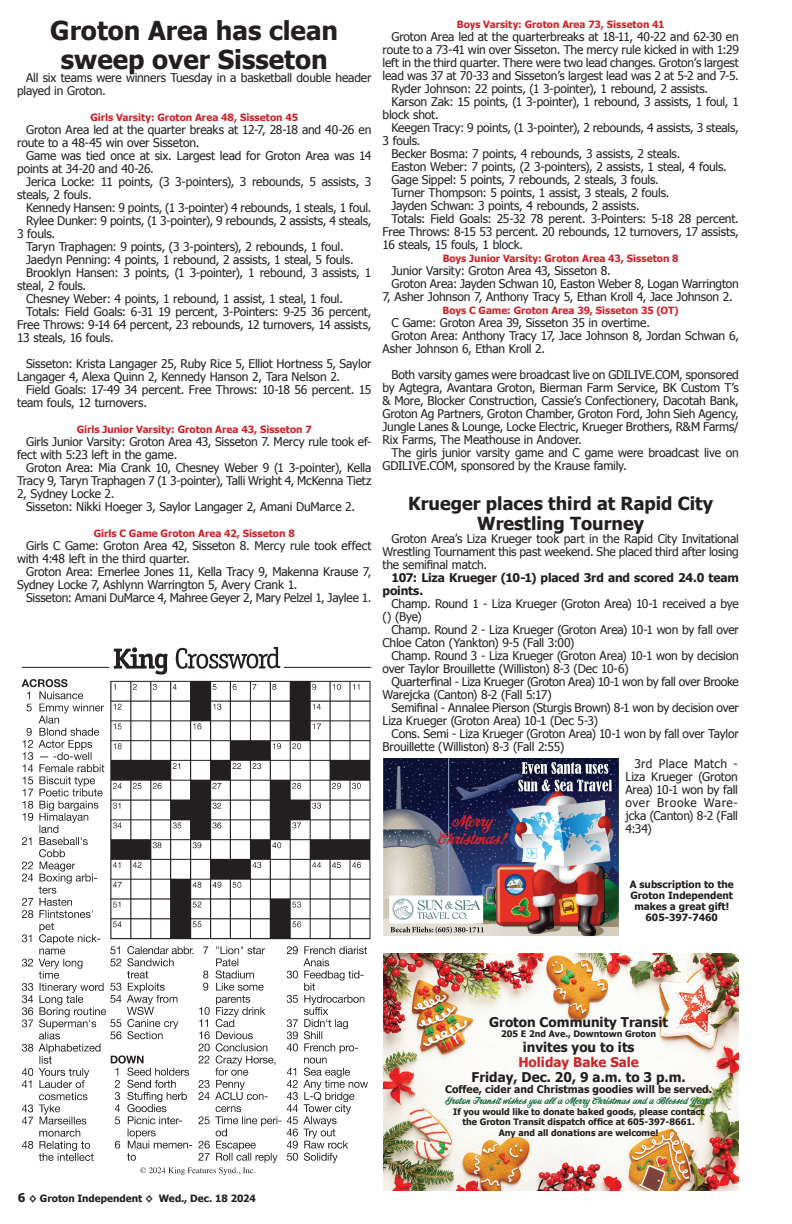
<style>
.page{position:relative;width:792px;height:1224px;background:#fff}
.page>*{position:absolute;margin:0;border:0;box-sizing:border-box;transform-origin:0 0}
.t1{font:700 26px/28.6px "Tahoma";color:#231f20;text-align:center}
.t2{font:700 18px/19.8px "Tahoma";color:#231f20;text-align:center}
.t3{font:700 13.4px "Tahoma";color:#231f20}
.t4{font:700 13.4px "Tahoma";color:#d1232a}
.t5{font:12px/13px "Tahoma";letter-spacing:-.01em;color:#231f20}
.t6{font:700 12px/13px "Tahoma";letter-spacing:-.01em;color:#231f20}
.t7{font:700 10.4px "Tahoma";color:#231f20}
.t8{font:700 10px "Tahoma";color:#d1232a}
.t9{font:700 10px/11px "Tahoma";color:#231f20;text-align:center}
.t10{font:700 8.9px/10.7px "Tahoma";color:#231f20;text-align:center}
.t11{font:8.9px "Corner Store JF";color:#13683d}
.s1{font-size:12px}
</style>
<div class="page">
<img style="left:21px;top:647px;width:351px;height:528px">
<img style="left:383px;top:954px;width:356px;height:237px">
<img style="left:383px;top:759px;width:235px;height:178px">
<h1 class="t1" style="left:50px;top:15px;width:289px">Groton Area has clean sweep over Sisseton</h1>
<p class="t5" style="left:17px;top:71px;width:356px;text-indent:9px">All six teams were winners Tuesday in a basketball double header played in Groton.</p>
<p class="t8" style="left:90px;top:110px;width:209px">Girls Varsity: Groton Area 48, Sisseton 45</p>
<p class="t5" style="left:17px;top:123px;width:356px;text-indent:9px">Groton Area led at the quarter breaks at 12-7, 28-18 and 40-26 en route to a 48-45 win over Sisseton.</p>
<p class="t5" style="left:17px;top:149px;width:356px;text-indent:9px">Game was tied once at six. Largest lead for Groton Area was 14 points at 34-20 and 40-26.</p>
<p class="t5" style="left:17px;top:175px;width:356px;text-indent:9px">Jerica Locke: 11 points, (3 3-pointers), 3 rebounds, 5 assists, 3 steals, 2 fouls.</p>
<p class="t5" style="left:26px;top:201px;width:347px">Kennedy Hansen: 9 points, (1 3-pointer) 4 rebounds, 1 steals, 1 foul.</p>
<p class="t5" style="left:26px;top:214px;width:347px">Rylee Dunker: 9 points, (1 3-pointer), 9 rebounds, 2 assists, 4 steals,</p>
<p class="t5" style="left:17px;top:227px;width:40px">3 fouls.</p>
<p class="t5" style="left:26px;top:240px;width:319px">Taryn Traphagen: 9 points, (3 3-pointers), 2 rebounds, 1 foul.</p>
<p class="t5" style="left:26px;top:253px;width:329px">Jaedyn Penning: 4 points, 1 rebound, 2 assists, 1 steal, 5 fouls.</p>
<p class="t5" style="left:26px;top:266px;width:347px">Brooklyn Hansen: 3 points, (1 3-pointer), 1 rebound, 3 assists, 1</p>
<p class="t5" style="left:17px;top:279px;width:71px">steal, 2 fouls.</p>
<p class="t5" style="left:26px;top:292px;width:318px">Chesney Weber: 4 points, 1 rebound, 1 assist, 1 steal, 1 foul.</p>
<p class="t5" style="left:26px;top:305px;width:347px">Totals: Field Goals: 6-31 19 percent, 3-Pointers: 9-25 36 percent,</p>
<p class="t5" style="left:17px;top:318px;width:356px">Free Throws: 9-14 64 percent, 23 rebounds, 12 turnovers, 14 assists,</p>
<p class="t5" style="left:17px;top:331px;width:98px">13 steals, 16 fouls.</p>
<p class="t5" style="left:17px;top:357px;width:356px;text-indent:9px">Sisseton: Krista Langager 25, Ruby Rice 5, Elliot Hortness 5, Saylor<br>Langager 4, Alexa Quinn 2, Kennedy Hanson 2, Tara Nelson 2.</p>
<p class="t5" style="left:17px;top:383px;width:356px;text-indent:9px">Field Goals: 17-49 34 percent. Free Throws: 10-18 56 percent. 15 team fouls, 12 turnovers.</p>
<p class="t8" style="left:77px;top:422px;width:236px">Girls Junior Varsity: Groton Area 43, Sisseton 7</p>
<p class="t5" style="left:17px;top:435px;width:356px;text-indent:9px">Girls Junior Varsity: Groton Area 43, Sisseton 7. Mercy rule took ef&shy;fect with 5:23 left in the game.</p>
<p class="t5" style="left:17px;top:461px;width:356px;text-align:justify;text-indent:9px">Groton Area: Mia Crank 10, Chesney Weber 9 (1 3-pointer), Kella Tracy 9, Taryn Traphagen 7 (1 3-pointer), Talli Wright 4, McKenna Tietz 2, Sydney Locke 2.</p>
<p class="t5" style="left:26px;top:500px;width:331px">Sisseton: Nikki Hoeger 3, Saylor Langager 2, Amani DuMarce 2.</p>
<p class="t8" style="left:94px;top:526px;width:202px">Girls C Game Groton Area 42, Sisseton 8</p>
<p class="t5" style="left:17px;top:539px;width:356px;text-indent:9px">Girls C Game: Groton Area 42, Sisseton 8. Mercy rule took effect with 4:48 left in the third quarter.</p>
<p class="t5" style="left:17px;top:565px;width:356px;text-indent:9px">Groton Area: Emerlee Jones 11, Kella Tracy 9, Makenna Krause 7,<br>Sydney Locke 7, Ashlynn Warrington 5, Avery Crank 1.</p>
<p class="t5" style="left:26px;top:591px;width:347px">Sisseton: Amani DuMarce 4, Mahree Geyer 2, Mary Pelzel 1, Jaylee 1.</p>
<p class="t8" style="left:457px;top:18px;width:209px">Boys Varsity: Groton Area 73, Sisseton 41</p>
<p class="t5" style="left:392px;top:30px;width:349px">Groton Area led at the quarterbreaks at 18-11, 40-22 and 62-30 en</p>
<p class="t5" style="left:382px;top:43px;width:358px">route to a 73-41 win over Sisseton. The mercy rule kicked in with 1:29</p>
<p class="t5" style="left:382px;top:56px;width:358px">left in the third quarter. There were two lead changes. Groton’s largest</p>
<p class="t5" style="left:382px;top:69px;width:358px">lead was 37 at 70-33 and Sisseton’s largest lead was 2 at 5-2 and 7-5.</p>
<p class="t5" style="left:392px;top:82px;width:318px">Ryder Johnson: 22 points, (1 3-pointer), 1 rebound, 2 assists.</p>
<p class="t5" style="left:392px;top:95px;width:349px">Karson Zak: 15 points, (1 3-pointer), 1 rebound, 3 assists, 1 foul, 1</p>
<p class="t5" style="left:382px;top:108px;width:58px">block shot.</p>
<p class="t5" style="left:392px;top:121px;width:349px">Keegen Tracy: 9 points, (1 3-pointer), 2 rebounds, 4 assists, 3 steals,</p>
<p class="t5" style="left:382px;top:134px;width:40px">3 fouls.</p>
<p class="t5" style="left:392px;top:147px;width:290px">Becker Bosma: 7 points, 4 rebounds, 3 assists, 2 steals.</p>
<p class="t5" style="left:392px;top:160px;width:337px">Easton Weber: 7 points, (2 3-pointers), 2 assists, 1 steal, 4 fouls.</p>
<p class="t5" style="left:392px;top:173px;width:269px">Gage Sippel: 5 points, 7 rebounds, 2 steals, 3 fouls.</p>
<p class="t5" style="left:392px;top:186px;width:280px">Turner Thompson: 5 points, 1 assist, 3 steals, 2 fouls.</p>
<p class="t5" style="left:392px;top:199px;width:250px">Jayden Schwan: 3 points, 4 rebounds, 2 assists.</p>
<p class="t5" style="left:392px;top:212px;width:349px">Totals: Field Goals: 25-32 78 perent. 3-Pointers: 5-18 28 percent.</p>
<p class="t5" style="left:382px;top:225px;width:358px">Free Throws: 8-15 53 percent. 20 rebounds, 12 turnovers, 17 assists,</p>
<p class="t5" style="left:382px;top:238px;width:142px">16 steals, 15 fouls, 1 block.</p>
<p class="t8" style="left:443px;top:252px;width:237px">Boys Junior Varsity: Groton Area 43, Sisseton 8</p>
<p class="t5" style="left:392px;top:264px;width:221px">Junior Varsity: Groton Area 43, Sisseton 8.</p>
<p class="t5" style="left:392px;top:277px;width:349px">Groton Area: Jayden Schwan 10, Easton Weber 8, Logan Warrington</p>
<p class="t5" style="left:382px;top:290px;width:352px">7, Asher Johnson 7, Anthony Tracy 5, Ethan Kroll 4, Jace Johnson 2.</p>
<p class="t8" style="left:443px;top:304px;width:238px">Boys C Game: Groton Area 39, Sisseton 35 (OT)</p>
<p class="t5" style="left:392px;top:316px;width:260px">C Game: Groton Area 39, Sisseton 35 in overtime.</p>
<p class="t5" style="left:392px;top:329px;width:349px">Groton Area: Anthony Tracy 17, Jace Johnson 8, Jordan Schwan 6,</p>
<p class="t5" style="left:382px;top:342px;width:164px">Asher Johnson 6, Ethan Kroll 2.</p>
<p class="t5" style="left:382px;top:368px;width:358px;text-align:justify;text-indent:9px">Both varsity games were broadcast live on GDILIVE.COM, sponsored by Agtegra, Avantara Groton, Bierman Farm Service, BK Custom T’s &amp; More, Blocker Construction, Cassie’s Confectionery, Dacotah Bank, Groton Ag Partners, Groton Chamber, Groton Ford, John Sieh Agency, Jungle Lanes &amp; Lounge, Locke Electric, Krueger Brothers, R&amp;M Farms/ Rix Farms, The Meathouse in Andover.</p>
<p class="t5" style="left:382px;top:446px;width:358px;text-indent:9px">The girls junior varsity game and C game were broadcast live on<br>GDILIVE.COM, sponsored by the Krause family.</p>
<h2 class="t2" style="left:408px;top:493px;width:306px">Krueger places third at Rapid City<br>Wrestling Tourney</h2>
<p class="t5" style="left:382px;top:532px;width:358px;text-align:justify;text-indent:9px">Groton Area’s Liza Krueger took part in the Rapid City Invitational Wrestling Tournament this past weekend. She placed third after losing the semifinal match.</p>
<p class="t6" style="left:382px;top:570px;width:358px;text-indent:9px">107: Liza Krueger (10-1) placed 3rd and scored 24.0 team points.</p>
<p class="t5" style="left:382px;top:596px;width:358px;text-indent:9px">Champ. Round 1 - Liza Krueger (Groton Area) 10-1 received a bye () (Bye)</p>
<p class="t5" style="left:382px;top:622px;width:358px;text-indent:9px">Champ. Round 2 - Liza Krueger (Groton Area) 10-1 won by fall over<br>Chloe Caton (Yankton) 9-5 (Fall 3:00)</p>
<p class="t5" style="left:382px;top:648px;width:358px;text-indent:9px">Champ. Round 3 - Liza Krueger (Groton Area) 10-1 won by decision over Taylor Brouillette (Williston) 8-3 (Dec 10-6)</p>
<p class="t5" style="left:382px;top:674px;width:358px;text-indent:9px">Quarterfinal - Liza Krueger (Groton Area) 10-1 won by fall over Brooke<br>Warejcka (Canton) 8-2 (Fall 5:17)</p>
<p class="t5" style="left:382px;top:700px;width:358px;text-indent:9px">Semifinal - Annalee Pierson (Sturgis Brown) 8-1 won by decision over<br>Liza Krueger (Groton Area) 10-1 (Dec 5-3)</p>
<p class="t5" style="left:382px;top:726px;width:358px;text-indent:9px">Cons. Semi - Liza Krueger (Groton Area) 10-1 won by fall over Taylor<br>Brouillette (Williston) 8-3 (Fall 2:55)</p>
<p class="t5" style="left:626px;top:757px;width:114px;text-align:justify;text-indent:9px">3rd Place Match - Liza Krueger (Groton Area) 10-1 won by fall over Brooke Ware&shy;jcka (Canton) 8-2 (Fall 4:34)</p>
<p class="t9" style="left:630px;top:878px;width:106px">A subscription to the<br>Groton Independent makes a great gift!<br>605-397-7460</p>
<p class="t9" style="left:18px;top:1192px;width:239px"><span class="s1">6</span> ◊ Groton Independent ◊ Wed., Dec. 18 2024</p>
<p class="t3" style="left:489px;top:1012px;width:180px">Groton Community Transit</p>
<p class="t10" style="left:501px;top:1028px;width:156px">205 E 2nd Ave., Downtown Groton</p>
<p class="t3" style="left:523px;top:1038px;width:113px">invites you to its</p>
<p class="t4" style="left:518px;top:1053px;width:122px">Holiday Bake Sale</p>
<p class="t3" style="left:472px;top:1067px;width:216px">Friday, Dec. 20, 9 a.m. to 3 p.m.</p>
<p class="t7" style="left:445px;top:1082px;width:268px">Coffee, cider and Christmas goodies will be served.</p>
<p class="t11" style="left:445px;top:1094px;width:269px">Groton Transit wishes you all a Merry Christmas and a Blessed Year!</p>
<p class="t10" style="left:453px;top:1105px;width:253px">If you would like to donate baked goods, please contact the Groton Transit dispatch office at 605-397-8661.<br>Any and all donations are welcome!</p>
</div>
